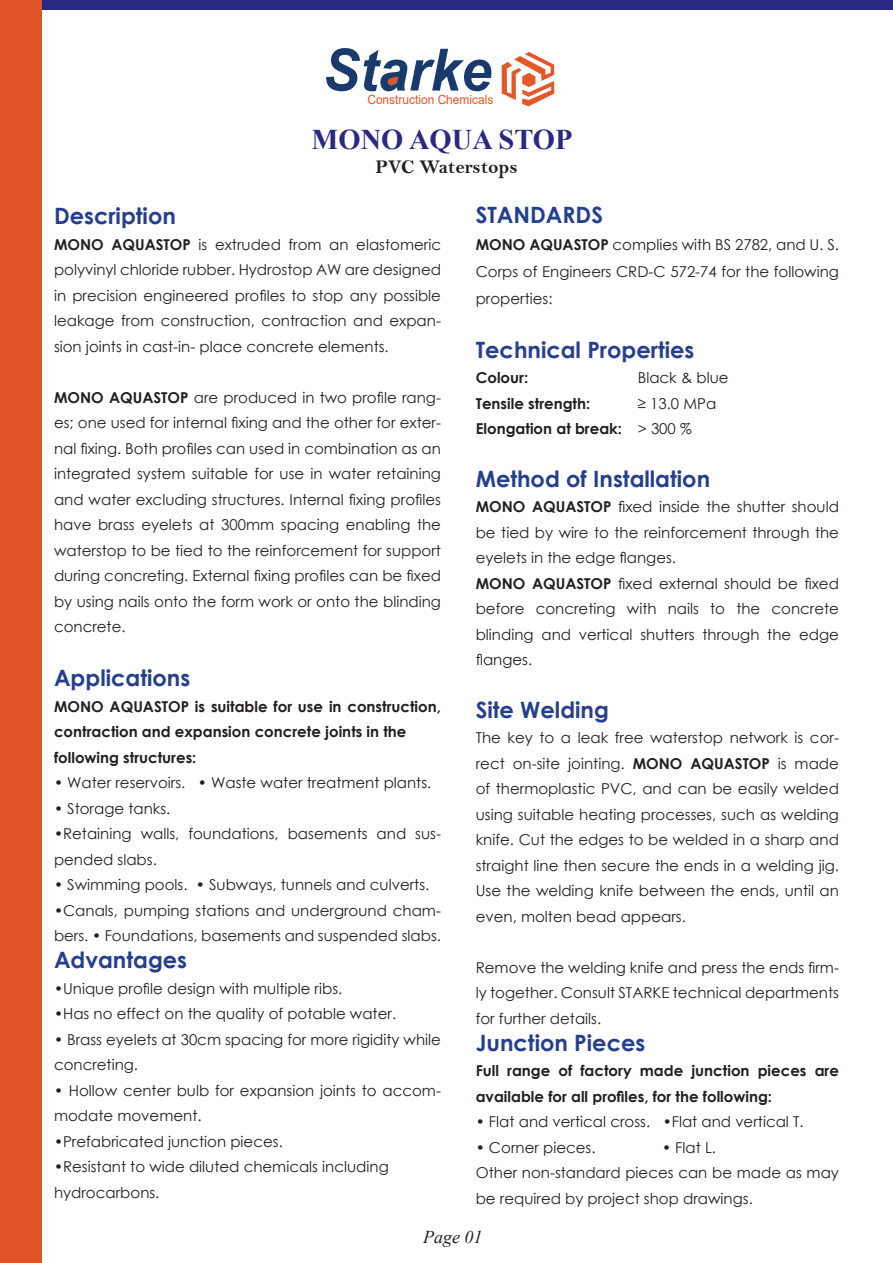
<style>
.page{position:relative;width:893px;height:1263px;background:#fff}
.page>*{position:absolute;margin:0;border:0;box-sizing:border-box;transform-origin:0 0}
.t1{font:italic 700 58.35px "Arial";color:#193a6c;scale:.95 1}
.t2{font:700 28.5px "Times New Roman";color:#292882}
.t3{font:700 22.5px "Century Gothic";color:#253f8e}
.t4{font:19.5px "Bell MT Bold";color:#231f20}
.t5{font:italic 18px "Times New Roman";color:#231f20}
.t6{font:15px/25.5px "Century Gothic";color:#231f20}
.t7{font:700 15px/25.5px "Century Gothic";color:#231f20}
.t8{font:12.6px "Arial";color:#e45727;scale:.95 1}
.s1{font-weight:700}
.s2{font-weight:400}
</style>
<div class="page">
<div style="left:4px;top:0;width:889px;height:9px;background:#292882"></div>
<div style="left:0;top:0;width:41px;height:1263px;background:#df5326"></div>
<svg style="left:386px;top:76px;width:14px;height:10px"></svg>
<svg style="left:502px;top:52px;width:52px;height:54px"></svg>
<h1 class="t1" style="left:323px;top:31px;width:179px">Starke</h1>
<p class="t8" style="left:367px;top:91px;width:134px">Construction Chemicals</p>
<h2 class="t2" style="left:312px;top:119px;width:262px">MONO AQUA STOP</h2>
<h3 class="t4" style="left:375px;top:155px;width:144px">PVC Waterstops</h3>
<h3 class="t3" style="left:54px;top:199px;width:123px">Description</h3>
<p class="t6" style="left:54px;top:231px;width:389px;text-align:justify"><span class="s1">MONO AQUASTOP</span> is extruded from an elastomeric polyvinyl chloride rubber. Hydrostop AW are designed in precision engineered profiles to stop any possible leakage from construction, contraction and expan&shy;sion joints in cast-in- place concrete elements.</p>
<p class="t6" style="left:54px;top:384px;width:389px;text-align:justify"><span class="s1">MONO AQUASTOP</span> are produced in two profile rang&shy;es; one used for internal fixing and the other for exter&shy;nal fixing. Both profiles can used in combination as an integrated system suitable for use in water retaining and water excluding structures. Internal fixing profiles have brass eyelets at 300mm spacing enabling the waterstop to be tied to the reinforcement for support during concreting. External fixing profiles can be fixed by using nails onto the form work or onto the blinding concrete.</p>
<h3 class="t3" style="left:54px;top:661px;width:138px">Applications</h3>
<p class="t7" style="left:54px;top:693px;width:389px">MONO AQUASTOP is suitable for use in construction, contraction and expansion concrete joints in the following structures:</p>
<p class="t6" style="left:54px;top:770px;width:379px">• Water reservoirs. • Waste water treatment plants.</p>
<p class="t6" style="left:54px;top:795px;width:118px">• Storage tanks.</p>
<p class="t6" style="left:54px;top:821px;width:388px">•Retaining walls, foundations, basements and sus&shy;pended slabs.</p>
<p class="t6" style="left:54px;top:872px;width:377px">• Swimming pools. • Subways, tunnels and culverts.</p>
<p class="t6" style="left:54px;top:897px;width:389px">•Canals, pumping stations and underground cham&shy;bers. • Foundations, basements and suspended slabs.</p>
<h3 class="t3" style="left:54px;top:943px;width:135px">Advantages</h3>
<p class="t6" style="left:54px;top:975px;width:290px">•Unique profile design with multiple ribs.</p>
<p class="t6" style="left:54px;top:1001px;width:344px">•Has no effect on the quality of potable water.</p>
<p class="t6" style="left:54px;top:1026px;width:388px">• Brass eyelets at 30cm spacing for more rigidity while concreting.</p>
<p class="t6" style="left:54px;top:1077px;width:389px">• Hollow center bulb for expansion joints to accom&shy;modate movement.</p>
<p class="t6" style="left:54px;top:1128px;width:230px">•Prefabricated junction pieces.</p>
<p class="t6" style="left:54px;top:1154px;width:336px">•Resistant to wide diluted chemicals including hydrocarbons.</p>
<h3 class="t3" style="left:476px;top:197px;width:129px">STANDARDS</h3>
<p class="t6" style="left:476px;top:230px;width:365px;line-height:27px;text-align:justify"><span class="s1">MONO AQUASTOP</span> complies with BS 2782, and U. S.<br>Corps of Engineers CRD-C 572-74 for the following properties:</p>
<h3 class="t3" style="left:476px;top:332px;width:220px">Technical Properties</h3>
<p class="t7" style="left:476px;top:364px;width:54px">Colour:</p>
<p class="t6" style="left:638px;top:365px;width:92px">Black &amp; blue</p>
<p class="t7" style="left:476px;top:390px;width:116px">Tensile strength:</p>
<p class="t7" style="left:476px;top:390px;width:242px;text-indent:162px"><span class="s2">≥ 13.0 MPa<br></span>Elongation at break: <span class="s2">&gt; 300 %</span></p>
<h3 class="t3" style="left:476px;top:461px;width:236px">Method of Installation</h3>
<p class="t6" style="left:476px;top:494px;width:365px"><span class="s1">MONO AQUASTOP</span> fixed inside the shutter should be tied by wire to the reinforcement through the eyelets in the edge flanges.<br><span class="s1">MONO AQUASTOP</span> fixed external should be fixed before concreting with nails to the concrete blinding and vertical shutters through the edge flanges.</p>
<h3 class="t3" style="left:476px;top:692px;width:135px">Site Welding</h3>
<p class="t6" style="left:476px;top:725px;width:365px;text-align:justify">The key to a leak free waterstop network is cor&shy;rect on-site jointing. <span class="s1">MONO AQUASTOP</span> is made of thermoplastic PVC, and can be easily welded using suitable heating processes, such as welding knife. Cut the edges to be welded in a sharp and straight line then secure the ends in a welding jig.<br>Use the welding knife between the ends, until an even, molten bead appears.</p>
<p class="t6" style="left:476px;top:954px;width:365px;text-align:justify">Remove the welding knife and press the ends firm&shy;ly together. Consult STARKE technical departments for further details.</p>
<h3 class="t3" style="left:476px;top:1025px;width:171px">Junction Pieces</h3>
<p class="t7" style="left:476px;top:1057px;width:365px">Full range of factory made junction pieces are available for all profiles, for the following:</p>
<p class="t6" style="left:476px;top:1109px;width:329px">• Flat and vertical cross. •Flat and vertical T.</p>
<p class="t6" style="left:476px;top:1134px;width:121px">• Corner pieces.</p>
<p class="t6" style="left:476px;top:1134px;width:365px;text-indent:186px">• Flat L.<br>Other non-standard pieces can be made as may be required by project shop drawings.</p>
<p class="t5" style="left:423px;top:1225px;width:61px">Page 01</p>
</div>
